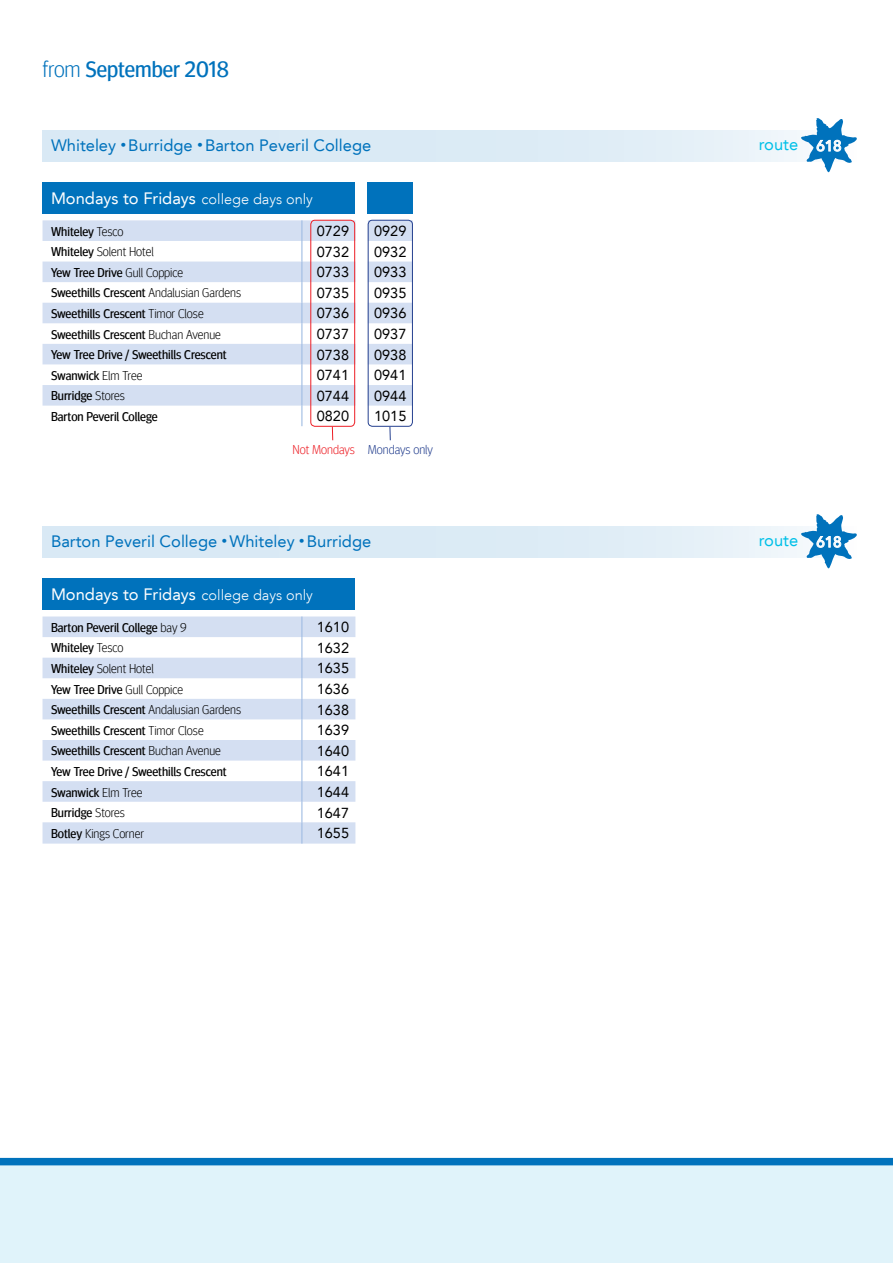
<style>
.page{position:relative;width:893px;height:1263px;background:#fff}
.page>*{position:absolute;margin:0;border:0;box-sizing:border-box;transform-origin:0 0}
.t1{font:22.5px "Meta Headline";color:#0072bc}
.t2{font:16.5px "Avenir LT";color:#0072bc}
.t3{font:16.5px "Avenir LT";color:#fff}
.t4{font:16.5px "Avenir LT";color:#00c0e8}
.t5{font:500 15.15px "Avenir LT";color:#fff}
.t6{font:14.55px/20.5px "Avenir LT";color:#000;text-align:justify}
.t7{font:12.75px "Meta Headline";color:#000}
.t8{font:300 12.75px "Meta Headline";color:#000}
.t9{font:300 12.75px "Meta Headline";color:#25408f}
.s1{font-weight:300}
.s2{font-family:"Meta Headline";font-weight:700;font-size:12px}
.s3{font-weight:300;font-size:14.55px}
.s4{font-weight:400}
.s5{color:#ed1d24}
</style>
<div class="page">
<div style="left:43px;top:130px;width:814px;height:31px;background:linear-gradient(to right,#d4e6f4,#e9f2f8)"></div>
<div style="left:43px;top:526px;width:814px;height:32px;background:linear-gradient(to right,#d4e6f4,#e9f2f8)"></div>
<div style="left:43px;top:182px;width:312px;height:32px;background:#0072bc"></div>
<svg style="left:43px;top:220px;width:312px;height:186px;fill:#d4dff2"></svg>
<svg style="left:301px;top:220px;width:1px;height:206px"></svg>
<div style="left:43px;top:578px;width:312px;height:32px;background:#0072bc"></div>
<svg style="left:43px;top:616px;width:312px;height:227px;fill:#d4dff2"></svg>
<svg style="left:301px;top:616px;width:1px;height:227px"></svg>
<div style="left:368px;top:182px;width:45px;height:32px;background:#0072bc"></div>
<svg style="left:368px;top:220px;width:45px;height:186px"></svg>
<div style="left:0;top:1162px;width:893px;height:101px;background:#e0f3fa"></div>
<div style="left:0;top:1158px;width:893px;height:7px;background:#0072bc"></div>
<svg style="left:801px;top:118px;width:56px;height:55px"></svg>
<svg style="left:801px;top:514px;width:56px;height:55px"></svg>
<svg style="left:390px;top:427px;width:1px;height:13px"></svg>
<svg style="left:332px;top:427px;width:1px;height:13px"></svg>
<div style="left:310px;top:220px;width:45px;height:207px;border:1px solid #ed1d24;border-radius:4px"></div>
<div style="left:368px;top:220px;width:45px;height:207px;border:1px solid #25408f;border-radius:4px"></div>
<h1 class="t1" style="left:43px;top:56px;width:188px"><span class="s1">from</span> September 2018</h1>
<p class="t2" style="left:51px;top:135px;width:322px">Whiteley <span class="s2">•</span> Burridge <span class="s2">•</span> Barton Peveril College</p>
<p class="t3" style="left:51px;top:188px;width:263px">Mondays to Fridays <span class="s3">college days only</span></p>
<p class="t7" style="left:51px;top:224px;width:74px">Whiteley <span class="s1">Tesco</span></p>
<p class="t6" style="left:317px;top:221px;width:34px">0729</p>
<p class="t8" style="left:51px;top:244px;width:104px"><span class="s4">Whiteley</span> Solent Hotel</p>
<p class="t6" style="left:317px;top:241px;width:34px">0732</p>
<p class="t7" style="left:51px;top:265px;width:134px">Yew Tree Drive <span class="s1">Gull Coppice</span></p>
<p class="t6" style="left:317px;top:262px;width:34px">0733</p>
<p class="t7" style="left:51px;top:286px;width:192px">Sweethills Crescent <span class="s1">Andalusian Gardens</span></p>
<p class="t6" style="left:317px;top:283px;width:34px">0735</p>
<p class="t7" style="left:51px;top:306px;width:154px">Sweethills Crescent <span class="s1">Timor Close</span></p>
<p class="t6" style="left:317px;top:303px;width:34px">0736</p>
<p class="t7" style="left:51px;top:327px;width:171px">Sweethills Crescent <span class="s1">Buchan Avenue</span></p>
<p class="t6" style="left:317px;top:324px;width:34px">0737</p>
<p class="t7" style="left:51px;top:347px;width:177px">Yew Tree Drive / Sweethills Crescent</p>
<p class="t6" style="left:317px;top:344px;width:34px">0738</p>
<p class="t7" style="left:51px;top:368px;width:93px">Swanwick <span class="s1">Elm Tree</span></p>
<p class="t6" style="left:317px;top:365px;width:34px">0741</p>
<p class="t7" style="left:51px;top:388px;width:75px">Burridge <span class="s1">Stores</span></p>
<p class="t6" style="left:317px;top:386px;width:34px">0744</p>
<p class="t7" style="left:51px;top:409px;width:108px">Barton Peveril College</p>
<p class="t6" style="left:317px;top:406px;width:34px">0820</p>
<p class="t6" style="left:374px;top:221px;width:34px">0929<br>0932<br>0933<br>0935<br>0936<br>0937<br>0938<br>0941<br>0944<br>1015</p>
<p class="t9" style="left:293px;top:442px;width:142px"><span class="s5">Not Mondays</span> Mondays only</p>
<p class="t2" style="left:51px;top:532px;width:322px">Barton Peveril College <span class="s2">•</span> Whiteley <span class="s2">•</span> Burridge</p>
<p class="t3" style="left:51px;top:585px;width:263px">Mondays to Fridays <span class="s3">college days only</span></p>
<p class="t7" style="left:51px;top:620px;width:137px">Barton Peveril College <span class="s1">bay 9</span></p>
<p class="t6" style="left:317px;top:617px;width:34px">1610</p>
<p class="t7" style="left:51px;top:641px;width:74px">Whiteley <span class="s1">Tesco</span></p>
<p class="t6" style="left:317px;top:638px;width:34px">1632</p>
<p class="t8" style="left:51px;top:661px;width:104px"><span class="s4">Whiteley</span> Solent Hotel</p>
<p class="t6" style="left:317px;top:658px;width:34px">1635</p>
<p class="t7" style="left:51px;top:682px;width:134px">Yew Tree Drive <span class="s1">Gull Coppice</span></p>
<p class="t6" style="left:317px;top:679px;width:34px">1636</p>
<p class="t7" style="left:51px;top:702px;width:192px">Sweethills Crescent <span class="s1">Andalusian Gardens</span></p>
<p class="t6" style="left:317px;top:699px;width:34px">1638</p>
<p class="t7" style="left:51px;top:723px;width:154px">Sweethills Crescent <span class="s1">Timor Close</span></p>
<p class="t6" style="left:317px;top:720px;width:34px">1639</p>
<p class="t7" style="left:51px;top:743px;width:171px">Sweethills Crescent <span class="s1">Buchan Avenue</span></p>
<p class="t6" style="left:317px;top:740px;width:34px">1640</p>
<p class="t7" style="left:51px;top:764px;width:177px">Yew Tree Drive / Sweethills Crescent</p>
<p class="t6" style="left:317px;top:761px;width:34px">1641</p>
<p class="t7" style="left:51px;top:785px;width:93px">Swanwick <span class="s1">Elm Tree</span></p>
<p class="t6" style="left:317px;top:782px;width:34px">1644</p>
<p class="t7" style="left:51px;top:805px;width:75px">Burridge <span class="s1">Stores</span></p>
<p class="t6" style="left:317px;top:802px;width:34px">1647</p>
<p class="t8" style="left:51px;top:826px;width:94px"><span class="s4">Botley</span> Kings Corner</p>
<p class="t6" style="left:317px;top:823px;width:34px">1655</p>
<p class="t4" style="left:759px;top:135px;width:41px">route</p>
<p class="t5" style="left:816px;top:137px;width:27px">618</p>
<p class="t4" style="left:759px;top:531px;width:41px">route</p>
<p class="t5" style="left:816px;top:533px;width:27px">618</p>
</div>
